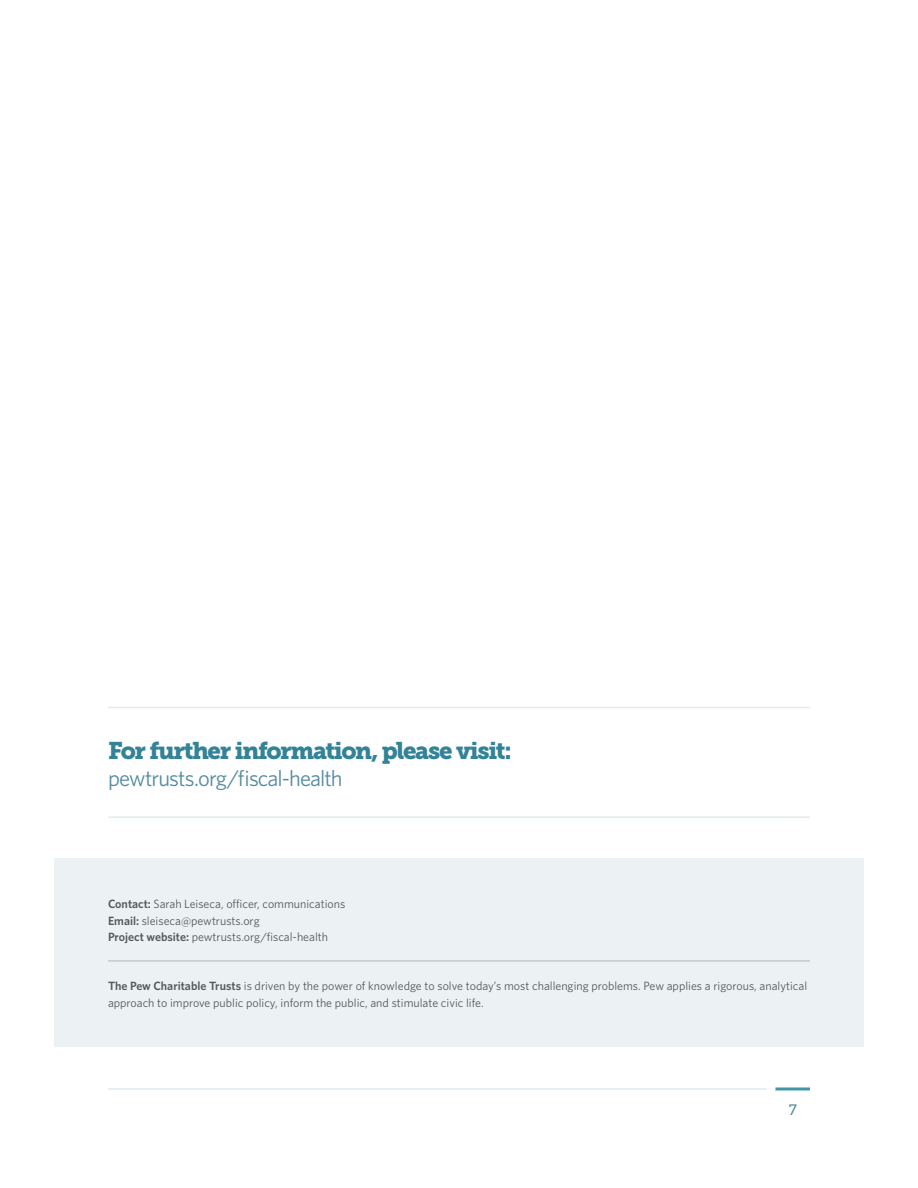
<style>
.page{position:relative;width:918px;height:1188px;background:#fff}
.page>*{position:absolute;margin:0;border:0;box-sizing:border-box;transform-origin:0 0}
.t1{font:24px "Museo Slab 900";letter-spacing:-.055em;color:#338398}
.Footer_website{font:22.5px "Whitney";letter-spacing:-.04em;color:#548ca0}
.t2{font:15px "Museo Slab 500";color:#548ca0}
.Footer_text{font:12px/16.5px "Whitney";color:#57585a}
.s1{font-weight:600}
</style>
<div class="page">
<hr style="left:108px;top:1088px;width:659px;height:2px;background:#127b90">
<hr style="left:776px;top:1088px;width:34px;height:2px;background:#127b90">
<hr style="left:108px;top:707px;width:702px;height:1px;background:#297d90">
<hr style="left:108px;top:816px;width:702px;height:2px;background:#297d90">
<div style="left:54px;top:858px;width:810px;height:189px;background:#ecf2f3"></div>
<hr style="left:108px;top:961px;width:702px;height:1px;background:#231f20">
<h1 class="t1" style="left:108px;top:736px;width:405px">For further information, please visit:</h1>
<p class="Footer_website" style="left:108px;top:763px;width:236px">pewtrusts.org/fiscal-health</p>
<p class="Footer_text" style="left:108px;top:896px;width:239px"><span class="s1">Contact:</span> Sarah Leiseca, officer, communications<br><span class="s1">Email:</span> sleiseca@pewtrusts.org<br><span class="s1">Project website:</span> pewtrusts.org/fiscal-health</p>
<p class="Footer_text" style="left:108px;top:978px;width:701px"><span class="s1">The Pew Charitable Trusts</span> is driven by the power of knowledge to solve today’s most challenging problems. Pew applies a rigorous, analytical approach to improve public policy, inform the public, and stimulate civic life.</p>
<p class="t2" style="left:789px;top:1101px;width:10px">7</p>
</div>
